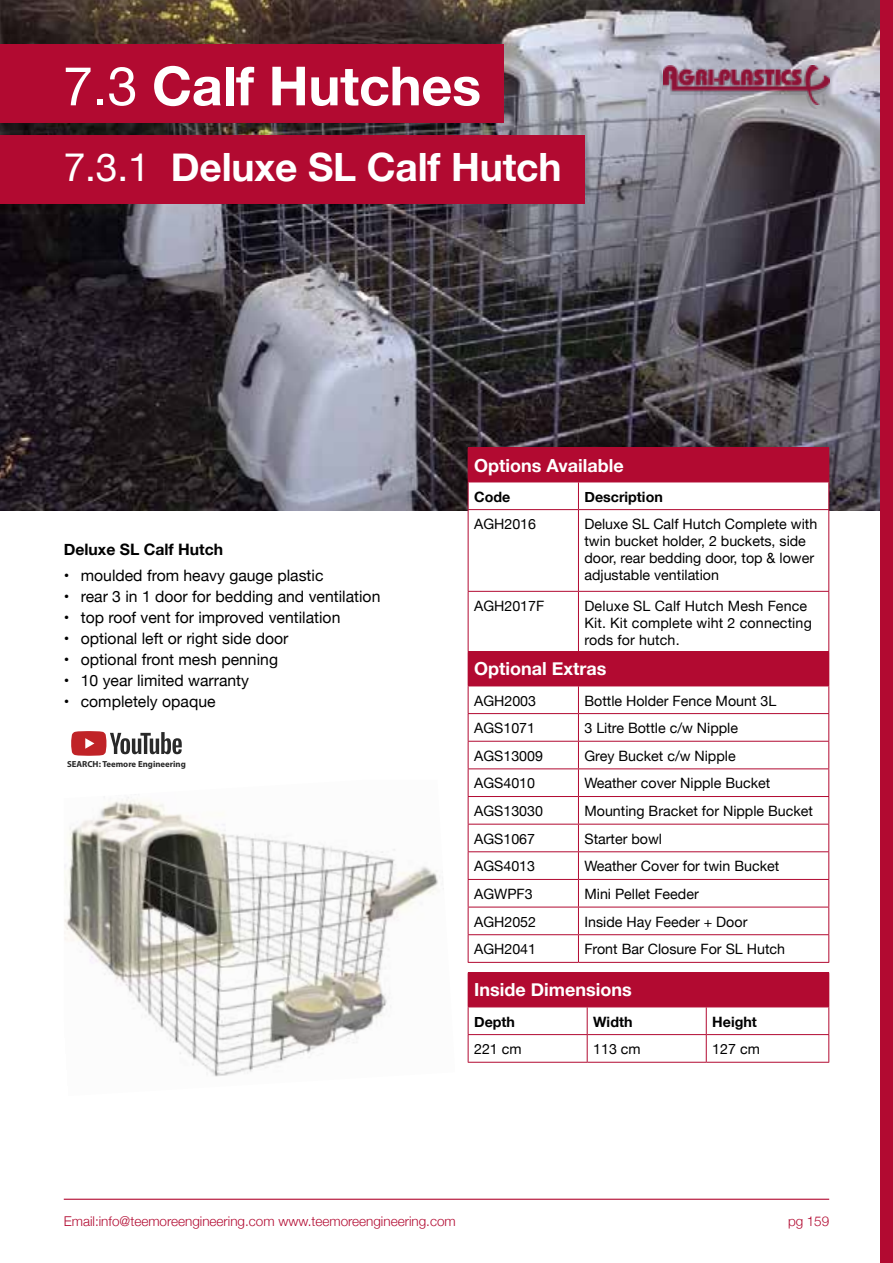
<style>
.page{position:relative;width:893px;height:1263px;background:#fff}
.page>*{position:absolute;margin:0;border:0;box-sizing:border-box;transform-origin:0 0}
.t1{font:700 54px "Helvetica Neue";letter-spacing:-.005em;color:#fff}
.t2{font:700 39px "Helvetica Neue";letter-spacing:-.005em;color:#fff}
.t3{font:700 18px "Helvetica Neue";color:#fff}
.t4{font:15.75px "Helvetica Neue";color:#000}
.t5{font:700 15.75px "Helvetica Neue";color:#000}
.t6{font:14.25px/17.1px "Helvetica Neue";color:#000}
.t7{font:700 14.25px "Helvetica Neue";color:#000}
.t8{font:300 13.5px "Helvetica Neue";color:#b20a31}
.t9{font:700 8.7px "Myriad Pro";color:#292929}
.s1{font-weight:400}
</style>
<div class="page">
<img style="left:0;top:0;width:880px;height:510px">
<div style="left:0;top:45px;width:504px;height:78px;background:#b20a31"></div>
<div style="left:0;top:135px;width:585px;height:68px;background:#b20a31"></div>
<img style="left:64px;top:797px;width:380px;height:280px">
<div style="left:468px;top:973px;width:361px;height:34px;background:#b20a31"></div>
<hr style="left:468px;top:972px;width:119px;height:1px;background:#b20a31">
<hr style="left:587px;top:972px;width:119px;height:1px;background:#b20a31">
<hr style="left:706px;top:972px;width:123px;height:1px;background:#b20a31">
<hr style="left:468px;top:1062px;width:119px;height:1px;background:#b20a31">
<hr style="left:587px;top:1062px;width:119px;height:1px;background:#b20a31">
<svg style="left:468px;top:1007px;width:361px;height:55px"></svg>
<hr style="left:706px;top:1034px;width:123px;height:1px;background:#b20a31">
<hr style="left:706px;top:1062px;width:123px;height:1px;background:#b20a31">
<div style="left:468px;top:448px;width:361px;height:34px;background:#b20a31"></div>
<svg style="left:469px;top:483px;width:359px;height:479px"></svg>
<div style="left:468px;top:652px;width:361px;height:34px;background:#b20a31"></div>
<svg style="left:468px;top:483px;width:1px;height:26px"></svg>
<hr style="left:468px;top:482px;width:110px;height:1px;background:#b20a31">
<svg style="left:578px;top:483px;width:1px;height:26px"></svg>
<svg style="left:828px;top:483px;width:1px;height:26px"></svg>
<hr style="left:578px;top:482px;width:251px;height:1px;background:#b20a31">
<hr style="left:468px;top:510px;width:1px;height:81px;background:#b20a31">
<hr style="left:468px;top:509px;width:110px;height:1px;background:#b20a31">
<hr style="left:578px;top:510px;width:1px;height:81px;background:#b20a31">
<hr style="left:828px;top:510px;width:1px;height:81px;background:#b20a31">
<hr style="left:578px;top:509px;width:251px;height:1px;background:#b20a31">
<hr style="left:468px;top:592px;width:1px;height:59px;background:#b20a31">
<svg style="left:468px;top:686px;width:1px;height:276px"></svg>
<hr style="left:468px;top:591px;width:110px;height:1px;background:#b20a31">
<hr style="left:578px;top:592px;width:1px;height:59px;background:#b20a31">
<svg style="left:578px;top:686px;width:1px;height:276px"></svg>
<hr style="left:828px;top:592px;width:1px;height:59px;background:#b20a31">
<svg style="left:828px;top:686px;width:1px;height:276px"></svg>
<hr style="left:578px;top:591px;width:251px;height:1px;background:#b20a31">
<hr style="left:468px;top:651px;width:110px;height:1px;background:#b20a31">
<hr style="left:468px;top:713px;width:110px;height:1px;background:#b20a31">
<hr style="left:468px;top:741px;width:110px;height:1px;background:#b20a31">
<hr style="left:468px;top:768px;width:110px;height:1px;background:#b20a31">
<hr style="left:468px;top:796px;width:110px;height:1px;background:#b20a31">
<hr style="left:468px;top:824px;width:110px;height:1px;background:#b20a31">
<hr style="left:468px;top:851px;width:110px;height:1px;background:#b20a31">
<hr style="left:468px;top:879px;width:110px;height:1px;background:#b20a31">
<hr style="left:468px;top:907px;width:110px;height:1px;background:#b20a31">
<hr style="left:468px;top:934px;width:110px;height:1px;background:#b20a31">
<hr style="left:468px;top:962px;width:110px;height:1px;background:#b20a31">
<hr style="left:578px;top:651px;width:251px;height:1px;background:#b20a31">
<hr style="left:578px;top:713px;width:251px;height:1px;background:#b20a31">
<hr style="left:578px;top:741px;width:251px;height:1px;background:#b20a31">
<hr style="left:578px;top:768px;width:251px;height:1px;background:#b20a31">
<hr style="left:578px;top:796px;width:251px;height:1px;background:#b20a31">
<hr style="left:578px;top:824px;width:251px;height:1px;background:#b20a31">
<hr style="left:578px;top:851px;width:251px;height:1px;background:#b20a31">
<hr style="left:578px;top:879px;width:251px;height:1px;background:#b20a31">
<hr style="left:578px;top:907px;width:251px;height:1px;background:#b20a31">
<hr style="left:578px;top:934px;width:251px;height:1px;background:#b20a31">
<hr style="left:578px;top:962px;width:251px;height:1px;background:#b20a31">
<div style="left:662px;top:70px;width:166px;height:39px;background:#000;opacity:.11"></div>
<img style="left:663px;top:65px;width:166px;height:39px">
<svg style="left:71px;top:731px;width:111px;height:25px"></svg>
<hr style="left:64px;top:1199px;width:765px;height:1px;background:#b20a31">
<div style="left:880px;top:0;width:13px;height:1263px;background:#b20a31"></div>
<h1 class="t1" style="left:63px;top:44px;width:420px"><span class="s1">7.3</span> Calf Hutches</h1>
<h2 class="t2" style="left:64px;top:136px;width:499px"><span class="s1">7.3.1</span> Deluxe SL Calf Hutch</h2>
<p class="t5" style="left:64px;top:537px;width:161px">Deluxe SL Calf Hutch</p>
<p class="t4" style="left:64px;top:564px;width:261px">• moulded from heavy gauge plastic</p>
<p class="t4" style="left:64px;top:585px;width:318px">• rear 3 in 1 door for bedding and ventilation</p>
<p class="t4" style="left:64px;top:606px;width:278px">• top roof vent for improved ventilation</p>
<p class="t4" style="left:64px;top:627px;width:226px">• optional left or right side door</p>
<p class="t4" style="left:64px;top:648px;width:216px">• optional front mesh penning</p>
<p class="t4" style="left:64px;top:669px;width:187px">• 10 year limited warranty</p>
<p class="t4" style="left:64px;top:690px;width:153px">• completely opaque</p>
<p class="t9" style="left:67px;top:758px;width:120px">SEARCH: Teemore Engineering</p>
<p class="t3" style="left:474px;top:451px;width:151px">Options Available</p>
<p class="t7" style="left:474px;top:486px;width:38px">Code</p>
<p class="t7" style="left:584px;top:486px;width:80px">Description</p>
<p class="t6" style="left:474px;top:516px;width:64px">AGH2016</p>
<p class="t6" style="left:584px;top:516px;width:234px">Deluxe SL Calf Hutch Complete with twin bucket holder, 2 buckets, side door, rear bedding door, top &amp; lower adjustable ventilation</p>
<p class="t6" style="left:474px;top:598px;width:72px">AGH2017F</p>
<p class="t6" style="left:584px;top:598px;width:229px">Deluxe SL Calf Hutch Mesh Fence<br>Kit. Kit complete wiht 2 connecting rods for hutch.</p>
<p class="t3" style="left:474px;top:655px;width:134px">Optional Extras</p>
<p class="t6" style="left:474px;top:693px;width:64px">AGH2003</p>
<p class="t6" style="left:584px;top:693px;width:193px">Bottle Holder Fence Mount 3L</p>
<p class="t6" style="left:474px;top:720px;width:62px">AGS1071</p>
<p class="t6" style="left:584px;top:720px;width:155px">3 Litre Bottle c/w Nipple</p>
<p class="t6" style="left:474px;top:748px;width:70px">AGS13009</p>
<p class="t6" style="left:584px;top:748px;width:153px">Grey Bucket c/w Nipple</p>
<p class="t6" style="left:474px;top:776px;width:62px">AGS4010</p>
<p class="t6" style="left:584px;top:776px;width:187px">Weather cover Nipple Bucket</p>
<p class="t6" style="left:474px;top:803px;width:70px">AGS13030</p>
<p class="t6" style="left:584px;top:803px;width:230px">Mounting Bracket for Nipple Bucket</p>
<p class="t6" style="left:474px;top:831px;width:62px">AGS1067</p>
<p class="t6" style="left:584px;top:831px;width:79px">Starter bowl</p>
<p class="t6" style="left:474px;top:858px;width:62px">AGS4013</p>
<p class="t6" style="left:584px;top:858px;width:196px">Weather Cover for twin Bucket</p>
<p class="t6" style="left:474px;top:886px;width:60px">AGWPF3</p>
<p class="t6" style="left:584px;top:886px;width:116px">Mini Pellet Feeder</p>
<p class="t6" style="left:474px;top:914px;width:64px">AGH2052</p>
<p class="t6" style="left:584px;top:914px;width:164px">Inside Hay Feeder + Door</p>
<p class="t6" style="left:474px;top:941px;width:64px">AGH2041</p>
<p class="t6" style="left:584px;top:941px;width:202px">Front Bar Closure For SL Hutch</p>
<p class="t3" style="left:474px;top:976px;width:159px">Inside Dimensions</p>
<p class="t7" style="left:474px;top:1010px;width:42px">Depth</p>
<p class="t7" style="left:593px;top:1010px;width:41px">Width</p>
<p class="t7" style="left:712px;top:1010px;width:46px">Height</p>
<p class="t6" style="left:474px;top:1041px;width:49px">221 cm</p>
<p class="t6" style="left:593px;top:1041px;width:49px">113 cm</p>
<p class="t6" style="left:712px;top:1041px;width:49px">127 cm</p>
<p class="t8" style="left:64px;top:1210px;width:393px">Email:info@teemoreengineering.com www.teemoreengineering.com</p>
<p class="t8" style="left:788px;top:1210px;width:43px">pg 159</p>
</div>
